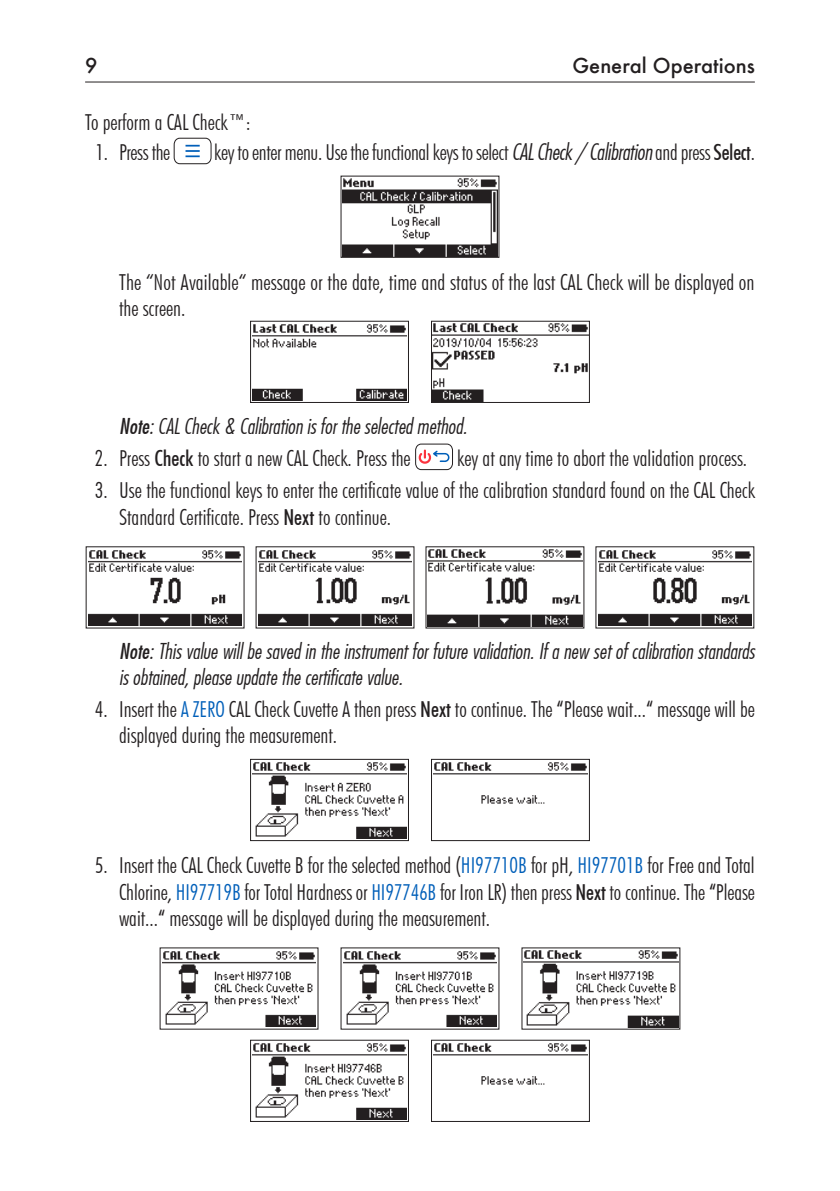
<style>
.page{position:relative;width:840px;height:1191px;background:#fff}
.page>*{position:absolute;margin:0;border:0;box-sizing:border-box;transform-origin:0 0}
.t1{font:300 condensed 22px/26.4px "Futura BT";color:#231f20}
.t2{font:21px/25.2px "Futura Lt Cn BT Italic";color:#231f20}
.t3{font:500 20px "Futura";color:#231f20}
.s1{font-weight:500}
.s2{font-family:"Futura Lt Cn BT Italic";font-weight:400;font-stretch:normal}
.s3{font-family:"Futura Md Cn BT Italic"}
.s4{color:#005fb9}
</style>
<div class="page">
<hr style="left:85px;top:82px;width:669px;height:1px;background:#231f20">
<svg style="left:174px;top:138px;width:37px;height:26px"></svg>
<img style="left:342px;top:178px;width:155px;height:78px">
<div style="left:340px;top:176px;width:159px;height:82px;border:1px solid #231f20"></div>
<img style="left:252px;top:324px;width:154px;height:77px">
<div style="left:250px;top:321px;width:159px;height:82px;border:1px solid #231f20"></div>
<img style="left:433px;top:323px;width:154px;height:78px">
<div style="left:431px;top:321px;width:158px;height:82px;border:1px solid #231f20"></div>
<svg style="left:415px;top:444px;width:37px;height:26px"></svg>
<img style="left:88px;top:550px;width:153px;height:75px">
<img style="left:258px;top:550px;width:153px;height:75px">
<img style="left:427px;top:549px;width:155px;height:77px">
<div style="left:425px;top:546px;width:159px;height:82px;border:1px solid #231f20"></div>
<img style="left:598px;top:550px;width:153px;height:75px">
<img style="left:252px;top:762px;width:154px;height:76px">
<div style="left:250px;top:759px;width:159px;height:82px;border:1px solid #231f20"></div>
<img style="left:433px;top:762px;width:154px;height:42px">
<div style="left:431px;top:759px;width:158px;height:82px;border:1px solid #231f20"></div>
<img style="left:162px;top:951px;width:153px;height:75px">
<img style="left:343px;top:951px;width:153px;height:75px">
<img style="left:523px;top:950px;width:155px;height:77px">
<img style="left:253px;top:1043px;width:153px;height:76px">
<div style="left:250px;top:1039px;width:159px;height:83px;border:1px solid #231f20"></div>
<img style="left:433px;top:1043px;width:154px;height:42px">
<div style="left:431px;top:1039px;width:158px;height:83px;border:1px solid #231f20"></div>
<p class="t3" style="left:85px;top:52px;width:14px">9</p>
<p class="t3" style="left:572px;top:52px;width:184px">General Operations</p>
<p class="t1" style="left:85px;top:109px;width:167px">To perform a CAL Check<span class="s1">™</span>:</p>
<p class="t1" style="left:95px;top:139px;width:76px">1. Press the</p>
<p class="t1" style="left:214px;top:139px;width:542px">key to enter menu. Use the functional keys to select <span class="s2">CAL Check / Calibration</span> and press <span class="s1">Select</span>.</p>
<p class="t1" style="left:119px;top:269px;width:636px">The “Not Available“ message or the date, time and status of the last CAL Check will be displayed on the screen.</p>
<p class="t2" style="left:119px;top:413px;width:349px"><span class="s3">Note</span>: CAL Check &amp; Calibration is for the selected method.</p>
<p class="t1" style="left:95px;top:445px;width:317px">2. Press <span class="s1">Check</span> to start a new CAL Check. Press the</p>
<p class="t1" style="left:457px;top:445px;width:291px">key at any time to abort the validation process.</p>
<p class="t1" style="left:119px;top:477px;width:636px;text-indent:-24px">3. Use the functional keys to enter the certificate value of the calibration standard found on the CAL Check<br>Standard Certificate. Press <span class="s1">Next</span> to continue.</p>
<p class="t2" style="left:119px;top:638px;width:636px"><span class="s3">Note</span>: This value will be saved in the instrument for future validation. If a new set of calibration standards is obtained, please update the certificate value.</p>
<p class="t1" style="left:119px;top:695px;width:636px;text-indent:-24px">4. Insert the <span class="s4">A ZERO</span> CAL Check Cuvette A then press <span class="s1">Next</span> to continue. The <span class="s1">“</span>Please wait...<span class="s1">“</span> message will be displayed during the measurement.</p>
<p class="t1" style="left:119px;top:852px;width:636px;text-align:justify;text-indent:-24px">5. Insert the CAL Check Cuvette B for the selected method (<span class="s4">HI97710B</span> for pH, <span class="s4">HI97701B</span> for Free and Total Chlorine, <span class="s4">HI97719B</span> for Total Hardness or <span class="s4">HI97746B</span> for Iron LR) then press <span class="s1">Next</span> to continue. The <span class="s1">“</span>Please wait...<span class="s1">“</span> message will be displayed during the measurement.</p>
</div>
